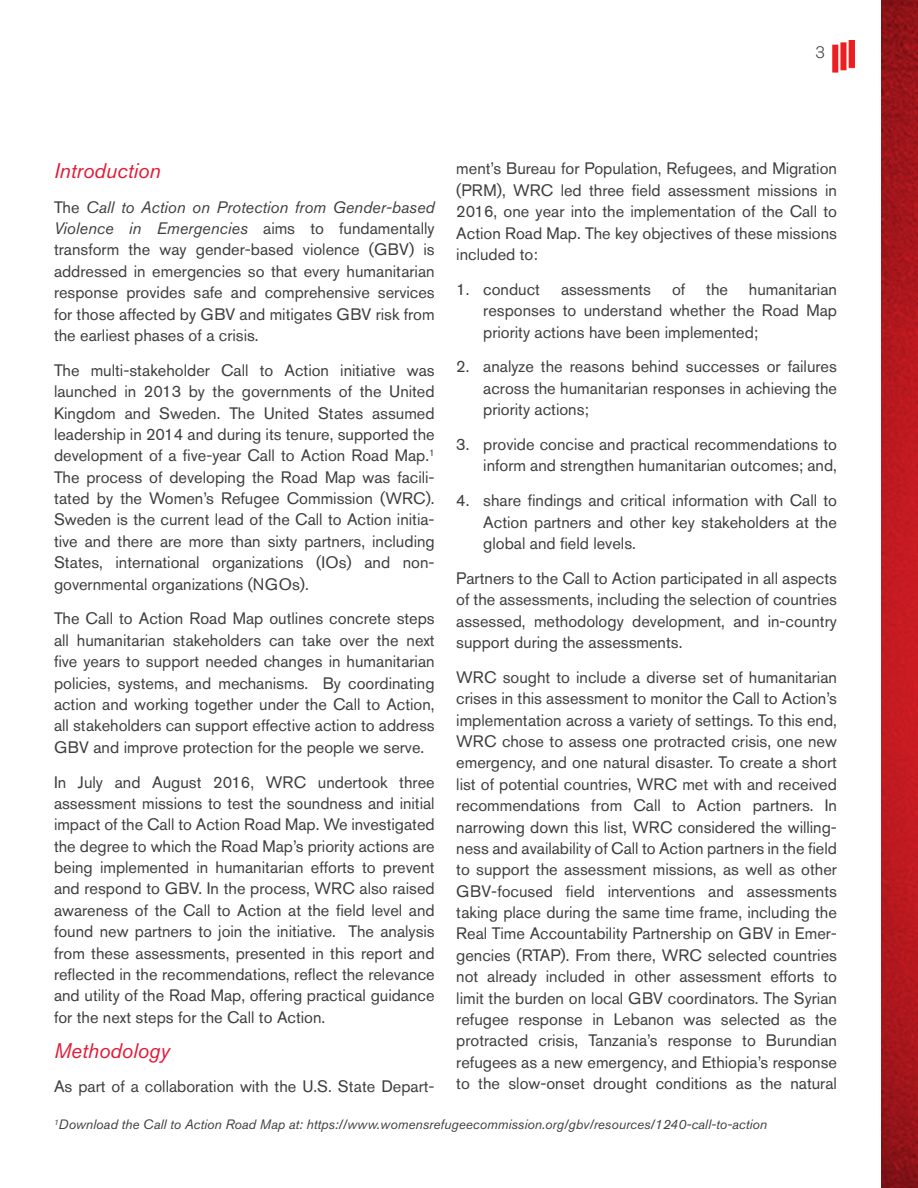
<style>
.page{position:relative;width:918px;height:1188px;background:#fff}
.page>*{position:absolute;margin:0;border:0;box-sizing:border-box;transform-origin:0 0}
.t1{font:italic 21px "Akzidenz Grotesk Std";color:#e51836}
.t2{font:16.5px/21.3px "Akzidenz Grotesk Std";color:#3e3e3f;text-align:justify}
.t3{font:300 16.5px "Akzidenz Grotesk Std";color:#3e3e3f}
.small_bullets_paragr{font:italic 13.5px "Akzidenz Grotesk Std";color:#3e3e3f}
.s1{font-style:italic}
</style>
<div class="page">
<img style="left:881px;top:0;width:37px;height:1188px">
<img style="left:833px;top:40px;width:21px;height:32px">
<p class="t3" style="left:815px;top:43px;width:11px">3</p>
<p class="t2" style="left:456px;top:158px;width:382px">ment’s Bureau for Population, Refugees, and Migration (PRM), WRC led three field assessment missions in 2016, one year into the implementation of the Call to Action Road Map. The key objectives of these missions included to:</p>
<p class="t2" style="left:456px;top:278px;width:85px">1. conduct</p>
<p class="t2" style="left:561px;top:278px;width:92px">assessments</p>
<p class="t2" style="left:672px;top:278px;width:15px">of</p>
<p class="t2" style="left:706px;top:278px;width:23px">the</p>
<p class="t1" style="left:54px;top:158px;width:108px">Introduction</p>
<p class="t2" style="left:54px;top:196px;width:382px">The <span class="s1">Call to Action on Protection from Gender-based Violence in Emergencies</span> aims to fundamentally transform the way gender-based violence (GBV) is addressed in emergencies so that every humanitarian response provides safe and comprehensive services for those affected by GBV and mitigates GBV risk from the earliest phases of a crisis.</p>
<p class="t2" style="left:54px;top:359px;width:382px">The multi-stakeholder Call to Action initiative was launched in 2013 by the governments of the United Kingdom and Sweden. The United States assumed leadership in 2014 and during its tenure, supported the development of a five-year Call to Action Road Map.<sup>1<br></sup>The process of developing the Road Map was facili&shy;tated by the Women’s Refugee Commission (WRC).<br>Sweden is the current lead of the Call to Action initia&shy;tive and there are more than sixty partners, including States, international organizations (IOs) and non&shy;governmental organizations (NGOs).</p>
<p class="t2" style="left:54px;top:608px;width:382px">The Call to Action Road Map outlines concrete steps all humanitarian stakeholders can take over the next five years to support needed changes in humanitarian policies, systems, and mechanisms. By coordinating action and working together under the Call to Action, all stakeholders can support effective action to address GBV and improve protection for the people we serve.</p>
<p class="t2" style="left:54px;top:771px;width:382px">In July and August 2016, WRC undertook three assessment missions to test the soundness and initial impact of the Call to Action Road Map. We investigated the degree to which the Road Map’s priority actions are being implemented in humanitarian efforts to prevent and respond to GBV. In the process, WRC also raised awareness of the Call to Action at the field level and found new partners to join the initiative. The analysis from these assessments, presented in this report and reflected in the recommendations, reflect the relevance and utility of the Road Map, offering practical guidance for the next steps for the Call to Action.</p>
<p class="t1" style="left:54px;top:1038px;width:117px">Methodology</p>
<p class="t2" style="left:54px;top:1076px;width:382px">As part of a collaboration with the U.S. State Depart-</p>
<p class="t2" style="left:483px;top:278px;width:355px;text-indent:266px">humanitarian responses to understand whether the Road Map priority actions have been implemented;</p>
<p class="t2" style="left:483px;top:356px;width:355px;text-indent:-27px">2. analyze the reasons behind successes or failures across the humanitarian responses in achieving the priority actions;</p>
<p class="t2" style="left:456px;top:433px;width:382px;text-align:right">3. provide concise and practical recommendations to inform and strengthen humanitarian outcomes; and,</p>
<p class="t2" style="left:483px;top:490px;width:355px;text-indent:-27px">4. share findings and critical information with Call to Action partners and other key stakeholders at the global and field levels.</p>
<p class="t2" style="left:456px;top:567px;width:382px">Partners to the Call to Action participated in all aspects of the assessments, including the selection of countries assessed, methodology development, and in-country support during the assessments.</p>
<p class="t2" style="left:456px;top:666px;width:382px">WRC sought to include a diverse set of humanitarian crises in this assessment to monitor the Call to Action’s implementation across a variety of settings. To this end, WRC chose to assess one protracted crisis, one new emergency, and one natural disaster. To create a short list of potential countries, WRC met with and received recommendations from Call to Action partners. In narrowing down this list, WRC considered the willing&shy;ness and availability of Call to Action partners in the field to support the assessment missions, as well as other GBV-focused field interventions and assessments taking place during the same time frame, including the Real Time Accountability Partnership on GBV in Emer&shy;gencies (RTAP). From there, WRC selected countries not already included in other assessment efforts to limit the burden on local GBV coordinators. The Syrian refugee response in Lebanon was selected as the protracted crisis, Tanzania’s response to Burundian refugees as a new emergency, and Ethiopia’s response to the slow-onset drought conditions as the natural</p>
<p class="small_bullets_paragr" style="left:54px;top:1116px;width:715px"><sup>1</sup>Download the Call to Action Road Map at: https://www.womensrefugeecommission.org/gbv/resources/1240-call-to-action</p>
</div>
